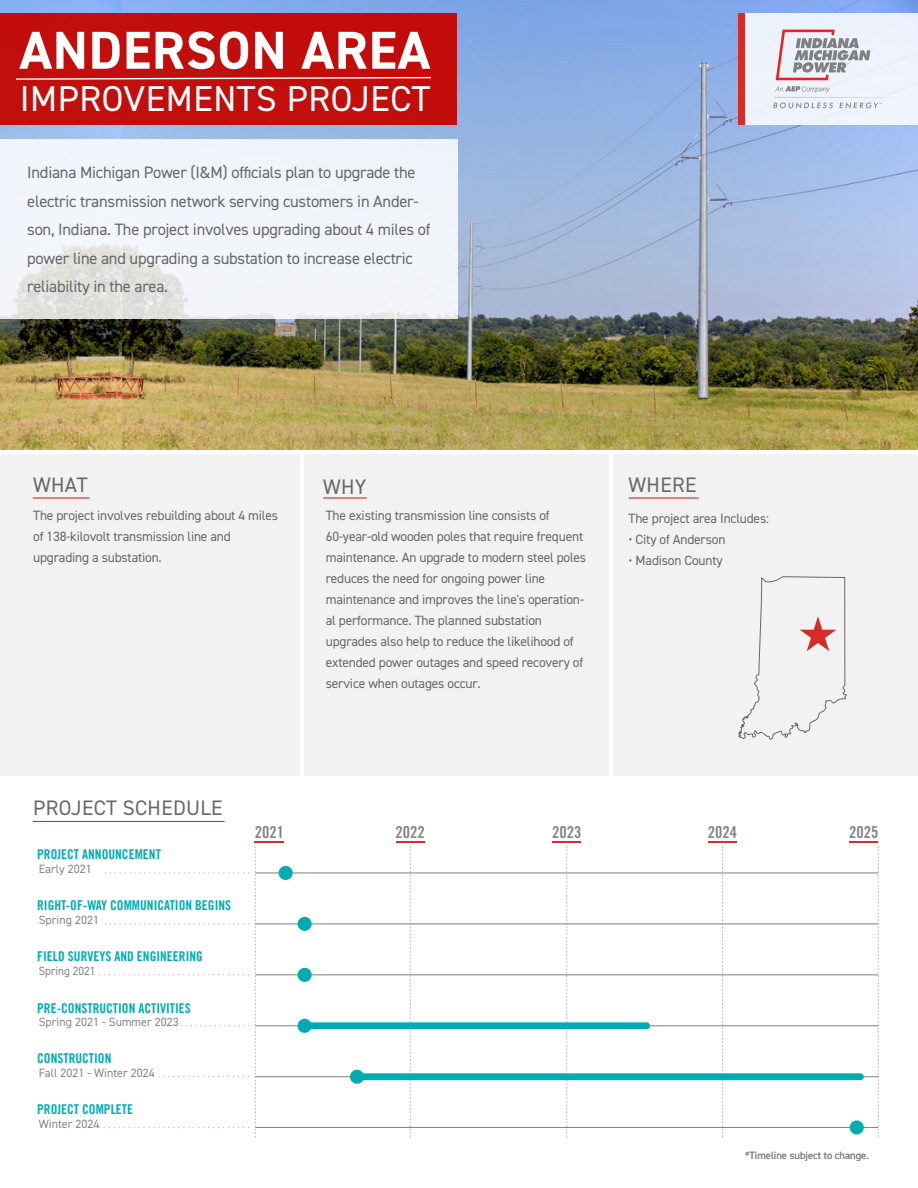
<style>
.page{position:relative;width:918px;height:1188px;background:#fff}
.page>*{position:absolute;margin:0;border:0;box-sizing:border-box;transform-origin:0 0}
.t1{font:700 53.55px "DIN2014";letter-spacing:.015em;color:#fff}
.t2{font:36px "DIN2014";letter-spacing:.015em;color:#fff}
.t3{font:21px "DIN2014";letter-spacing:.015em;color:#686868}
.t4{font:16.5px/28.5px "DIN2014";letter-spacing:-.015em;color:#686868}
.t5{font:16.5px "Trade Gothic LT Std Bd Cn 20";color:#838587}
.t6{font:13.5px/21px "DIN2014";letter-spacing:-.015em;color:#686868}
.t7{font:13.5px "Trade Gothic LT Std Bd Cn 20";color:#00acb1}
.t8{font:12px "DIN2014";color:#838587}
.t9{font:12px "DIN2014";color:#838587;scale:.94 1}
.t10{font:10.5px "DIN2014";color:#838587}
</style>
<div class="page">
<img style="left:121px;top:0;width:797px;height:449px">
<img style="left:0;top:0;width:121px;height:449px">
<div style="left:0;top:13px;width:457px;height:112px;background:#c20e0c"></div>
<svg style="left:0;top:139px;width:457px;height:180px;fill:#f1f4fa"></svg>
<div style="left:742px;top:13px;width:176px;height:112px;background:#eef3fc"></div>
<svg style="left:16px;top:76px;width:415px;height:4px"></svg>
<div style="left:739px;top:13px;width:6px;height:112px;background:#d42c27"></div>
<svg style="left:89px;top:1127px;width:160px;height:1px"></svg>
<svg style="left:159px;top:1076px;width:90px;height:1px"></svg>
<svg style="left:162px;top:1025px;width:87px;height:2px"></svg>
<svg style="left:89px;top:974px;width:160px;height:1px"></svg>
<svg style="left:105px;top:872px;width:144px;height:2px"></svg>
<svg style="left:105px;top:923px;width:144px;height:2px"></svg>
<hr style="left:255px;top:873px;width:623px;height:1px;background:#808080">
<hr style="left:255px;top:924px;width:623px;height:1px;background:#808080">
<hr style="left:255px;top:975px;width:623px;height:1px;background:#808080">
<hr style="left:255px;top:1076px;width:623px;height:1px;background:#808080">
<hr style="left:255px;top:1026px;width:623px;height:1px;background:#808080">
<hr style="left:255px;top:1127px;width:623px;height:1px;background:#808080">
<div style="left:279px;top:866px;width:14px;height:14px;background:#00acb1;border-radius:50%"></div>
<svg style="left:255px;top:846px;width:1px;height:291px"></svg>
<hr style="left:254px;top:841px;width:30px;height:2px;background:#d72c27">
<hr style="left:396px;top:841px;width:29px;height:2px;background:#d72c27">
<svg style="left:878px;top:846px;width:1px;height:291px"></svg>
<hr style="left:849px;top:841px;width:29px;height:2px;background:#d72c27">
<hr style="left:552px;top:841px;width:29px;height:2px;background:#d72c27">
<hr style="left:708px;top:841px;width:29px;height:2px;background:#d72c27">
<svg style="left:298px;top:846px;width:566px;height:291px"></svg>
<hr style="left:33px;top:821px;width:192px;height:1px;background:#d72c27">
<svg style="left:773px;top:86px;width:111px;height:22px"></svg>
<svg style="left:776px;top:30px;width:94px;height:50px"></svg>
<div style="left:0;top:454px;width:300px;height:322px;background:#f2f2f2"></div>
<div style="left:305px;top:454px;width:304px;height:322px;background:#f2f2f2"></div>
<div style="left:614px;top:454px;width:304px;height:322px;background:#f2f2f2"></div>
<hr style="left:33px;top:497px;width:57px;height:2px;background:#d42c27">
<hr style="left:323px;top:497px;width:44px;height:2px;background:#d42c27">
<hr style="left:629px;top:497px;width:70px;height:2px;background:#d42c27">
<svg style="left:738px;top:576px;width:109px;height:164px"></svg>
<h1 class="t1" style="left:20px;top:15px;width:412px">ANDERSON AREA</h1>
<h2 class="t2" style="left:20px;top:76px;width:412px">IMPROVEMENTS PROJECT</h2>
<p class="t4" style="left:27px;top:158px;width:405px">Indiana Michigan Power (I&amp;M) officials plan to upgrade the electric transmission network serving customers in Ander&shy;son, Indiana. The project involves upgrading about 4 miles of power line and upgrading a substation to increase electric reliability in the area.</p>
<h3 class="t3" style="left:33px;top:472px;width:56px">WHAT</h3>
<h3 class="t3" style="left:323px;top:474px;width:45px">WHY</h3>
<h3 class="t3" style="left:629px;top:472px;width:69px">WHERE</h3>
<p class="t6" style="left:33px;top:504px;width:246px">The project involves rebuilding about 4 miles of 138-kilovolt transmission line and upgrading a substation.</p>
<p class="t6" style="left:326px;top:504px;width:262px">The existing transmission line consists of 60-year-old wooden poles that require frequent maintenance. An upgrade to modern steel poles reduces the need for ongoing power line maintenance and improves the line's operation&shy;al performance. The planned substation upgrades also help to reduce the likelihood of extended power outages and speed recovery of service when outages occur.</p>
<p class="t6" style="left:629px;top:507px;width:142px">The project area Includes:</p>
<p class="t6" style="left:629px;top:528px;width:98px">• City of Anderson</p>
<p class="t6" style="left:629px;top:549px;width:96px">• Madison County</p>
<h3 class="t3" style="left:33px;top:795px;width:191px">PROJECT SCHEDULE</h3>
<p class="t7" style="left:37px;top:846px;width:125px">PROJECT ANNOUNCEMENT</p>
<p class="t8" style="left:39px;top:861px;width:54px">Early 2021</p>
<p class="t7" style="left:37px;top:897px;width:195px">RIGHT-OF-WAY COMMUNICATION BEGINS</p>
<p class="t8" style="left:39px;top:912px;width:62px">Spring 2021</p>
<p class="t7" style="left:37px;top:948px;width:167px">FIELD SURVEYS AND ENGINEERING</p>
<p class="t9" style="left:39px;top:963px;width:62px">Spring 2021</p>
<p class="t7" style="left:37px;top:1000px;width:155px">PRE-CONSTRUCTION ACTIVITIES</p>
<p class="t8" style="left:39px;top:1014px;width:142px">Spring 2021 - Summer 2023</p>
<p class="t7" style="left:37px;top:1050px;width:76px">CONSTRUCTION</p>
<p class="t8" style="left:39px;top:1065px;width:118px">Fall 2021 - Winter 2024</p>
<p class="t7" style="left:37px;top:1101px;width:97px">PROJECT COMPLETE</p>
<p class="t8" style="left:39px;top:1116px;width:62px">Winter 2024</p>
<p class="t5" style="left:255px;top:822px;width:31px">2021</p>
<p class="t5" style="left:396px;top:822px;width:31px">2022</p>
<p class="t5" style="left:552px;top:822px;width:31px">2023</p>
<p class="t5" style="left:708px;top:822px;width:31px">2024</p>
<p class="t5" style="left:849px;top:822px;width:31px">2025</p>
<p class="t10" style="left:745px;top:1149px;width:125px">*Timeline subject to change.</p>
</div>
